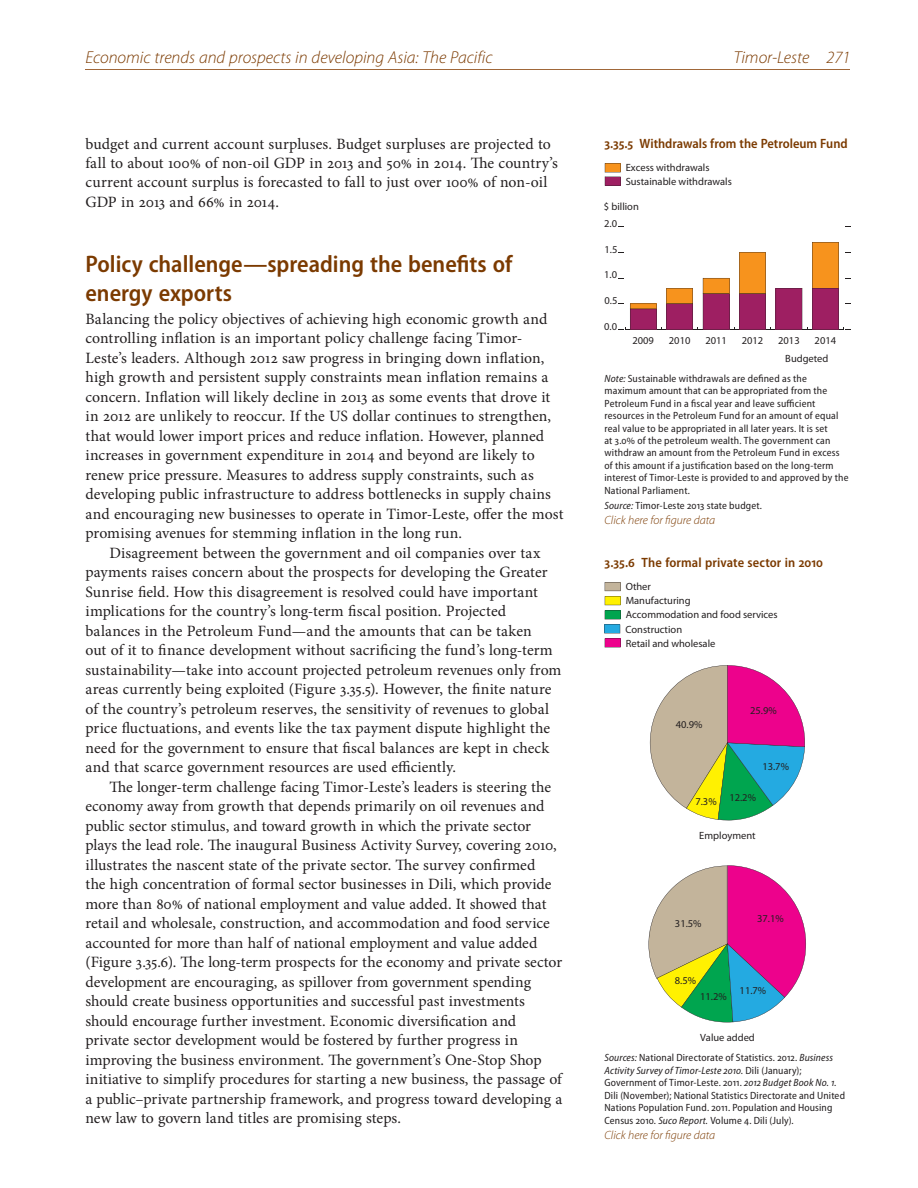
<style>
.page{position:relative;width:918px;height:1188px;background:#fff}
.page>*{position:absolute;margin:0;border:0;box-sizing:border-box;transform-origin:0 0}
.t1{font:600 semi-condensed 24px/28.8px "Myriad Pro";color:#7b3a00}
.t2{font:italic 300 17.25px "Myriad Pro";color:#7b3a00}
.t3{font:15.75px/19.5px "Minion Pro";color:#231f20}
.t4{font:600 semi-condensed 13.5px "Myriad Pro";color:#7b3a00}
.t5{font:italic 300 12px "Myriad Pro";color:#7b3a00}
.t6{font:semi-condensed 10.5px/12.5px "Myriad Pro";letter-spacing:.015em;color:#231f20}
.t7{font:10.5px/14.1px "Myriad Pro";color:#231f20}
.s1{font-stretch:normal}
.s2{font-style:italic}
</style>
<div class="page">
<hr style="left:86px;top:69px;width:764px;height:1px;background:#a06739">
<svg style="left:605px;top:163px;width:16px;height:23px"></svg>
<svg style="left:618px;top:242px;width:232px;height:88px"></svg>
<svg style="left:649px;top:665px;width:156px;height:156px"></svg>
<svg style="left:605px;top:582px;width:16px;height:37px"></svg>
<svg style="left:604px;top:625px;width:16px;height:8px"></svg>
<svg style="left:605px;top:639px;width:16px;height:8px"></svg>
<svg style="left:648px;top:865px;width:158px;height:158px"></svg>
<p class="t2" style="left:86px;top:48px;width:409px">Economic trends and prospects in developing Asia: The Pacific</p>
<p class="t2" style="left:734px;top:48px;width:118px">Timor-Leste 271</p>
<p class="t3" style="left:86px;top:134px;width:474px">budget and current account surpluses. Budget surpluses are projected to fall to about 100% of non-oil GDP in 2013 and 50% in 2014. The country’s current account surplus is forecasted to fall to just over 100% of non-oil GDP in 2013 and 66% in 2014.</p>
<h1 class="t1" style="left:86px;top:250px;width:428px">Policy challenge—spreading the benefits of energy exports</h1>
<p class="t3" style="left:86px;top:309px;width:480px">Balancing the policy objectives of achieving high economic growth and controlling inflation is an important policy challenge facing Timor-Leste’s leaders. Although 2012 saw progress in bringing down inflation, high growth and persistent supply constraints mean inflation remains a concern. Inflation will likely decline in 2013 as some events that drove it in 2012 are unlikely to reoccur. If the US dollar continues to strengthen, that would lower import prices and reduce inflation. However, planned increases in government expenditure in 2014 and beyond are likely to renew price pressure. Measures to address supply constraints, such as developing public infrastructure to address bottlenecks in supply chains and encouraging new businesses to operate in Timor-Leste, offer the most promising avenues for stemming inflation in the long run.</p>
<p class="t3" style="left:86px;top:543px;width:477px;text-indent:24px">Disagreement between the government and oil companies over tax payments raises concern about the prospects for developing the Greater Sunrise field. How this disagreement is resolved could have important implications for the country’s long-term fiscal position. Projected balances in the Petroleum Fund—and the amounts that can be taken<br>out of it to finance development without sacrificing the fund’s long-term sustainability—take into account projected petroleum revenues only from areas currently being exploited (Figure 3.35.5). However, the finite nature of the country’s petroleum reserves, the sensitivity of revenues to global price fluctuations, and events like the tax payment dispute highlight the need for the government to ensure that fiscal balances are kept in check and that scarce government resources are used efficiently.</p>
<p class="t3" style="left:86px;top:777px;width:478px;text-indent:24px">The longer-term challenge facing Timor-Leste’s leaders is steering the economy away from growth that depends primarily on oil revenues and public sector stimulus, and toward growth in which the private sector plays the lead role. The inaugural Business Activity Survey, covering 2010, illustrates the nascent state of the private sector. The survey confirmed<br>the high concentration of formal sector businesses in Dili, which provide more than 80% of national employment and value added. It showed that retail and wholesale, construction, and accommodation and food service accounted for more than half of national employment and value added (Figure 3.35.6). The long-term prospects for the economy and private sector development are encouraging, as spillover from government spending should create business opportunities and successful past investments should encourage further investment. Economic diversification and private sector development would be fostered by further progress in improving the business environment. The government’s One-Stop Shop initiative to simplify procedures for starting a new business, the passage of a public–private partnership framework, and progress toward developing a new law to govern land titles are promising steps.</p>
<p class="t4" style="left:604px;top:136px;width:245px">3.35.5 Withdrawals from the Petroleum Fund</p>
<p class="t7" style="left:626px;top:161px;width:108px;line-height:13.2px">Excess withdrawals<br>Sustainable withdrawals</p>
<p class="t7" style="left:604px;top:200px;width:37px">$ billion</p>
<p class="t7" style="left:604px;top:216px;width:14px">2.0</p>
<p class="t7" style="left:605px;top:242px;width:14px">1.5</p>
<p class="t7" style="left:604px;top:268px;width:14px">1.0</p>
<p class="t7" style="left:605px;top:293px;width:14px">0.5</p>
<p class="t7" style="left:604px;top:319px;width:14px">0.0</p>
<p class="t7" style="left:633px;top:333px;width:23px">2009</p>
<p class="t7" style="left:669px;top:333px;width:23px">2010</p>
<p class="t7" style="left:705px;top:333px;width:23px">2011</p>
<p class="t7" style="left:742px;top:333px;width:23px">2012</p>
<p class="t7" style="left:778px;top:333px;width:23px">2013</p>
<p class="t7" style="left:815px;top:333px;width:23px">2014</p>
<p class="t6" style="left:604px;top:348px;width:226px;line-height:20.1px;text-indent:181px"><span class="s1">Budgeted<br></span><span class="s2">Note:</span> Sustainable withdrawals are defined as the</p>
<p class="t6" style="left:604px;top:385px;width:246px">maximum amount that can be appropriated from the Petroleum Fund in a fiscal year and leave sufficient resources in the Petroleum Fund for an amount of equal real value to be appropriated in all later years. It is set<br>at 3.0% of the petroleum wealth. The government can withdraw an amount from the Petroleum Fund in excess of this amount if a justification based on the long-term interest of Timor-Leste is provided to and approved by the National Parliament.</p>
<p class="t6" style="left:604px;top:500px;width:159px"><span class="s2">Source:</span> Timor-Leste 2013 state budget.</p>
<p class="t5" style="left:604px;top:514px;width:112px">Click here for figure data</p>
<p class="t4" style="left:604px;top:555px;width:220px">3.35.6 The formal private sector in 2010</p>
<p class="t7" style="left:625px;top:579px;width:154px">Other<br>Manufacturing<br>Accommodation and food services<br>Construction<br>Retail and wholesale</p>
<p class="t7" style="left:676px;top:717px;width:28px">40.9%</p>
<p class="t7" style="left:695px;top:795px;width:23px">7.3%</p>
<p class="t7" style="left:750px;top:703px;width:28px">25.9%</p>
<p class="t7" style="left:762px;top:759px;width:28px">13.7%</p>
<p class="t7" style="left:729px;top:790px;width:28px">12.2%</p>
<p class="t7" style="left:699px;top:828px;width:58px">Employment</p>
<p class="t7" style="left:675px;top:916px;width:28px">31.5%</p>
<p class="t7" style="left:757px;top:911px;width:28px">37.1%</p>
<p class="t7" style="left:675px;top:973px;width:23px">8.5%</p>
<p class="t7" style="left:700px;top:989px;width:28px">11.2%</p>
<p class="t7" style="left:740px;top:983px;width:28px">11.7%</p>
<p class="t7" style="left:700px;top:1030px;width:56px">Value added</p>
<p class="t6" style="left:604px;top:1052px;width:242px"><span class="s2">Sources:</span> National Directorate of Statistics. 2012. <span class="s2">Business Activity Survey of Timor-Leste 2010.</span> Dili (January); Government of Timor-Leste. 2011. <span class="s2">2012 Budget Book No. 1.<br></span>Dili (November); National Statistics Directorate and United Nations Population Fund. 2011. Population and Housing Census 2010. <span class="s2">Suco Report.</span> Volume 4. Dili (July).</p>
<p class="t5" style="left:604px;top:1128px;width:112px">Click here for figure data</p>
</div>
